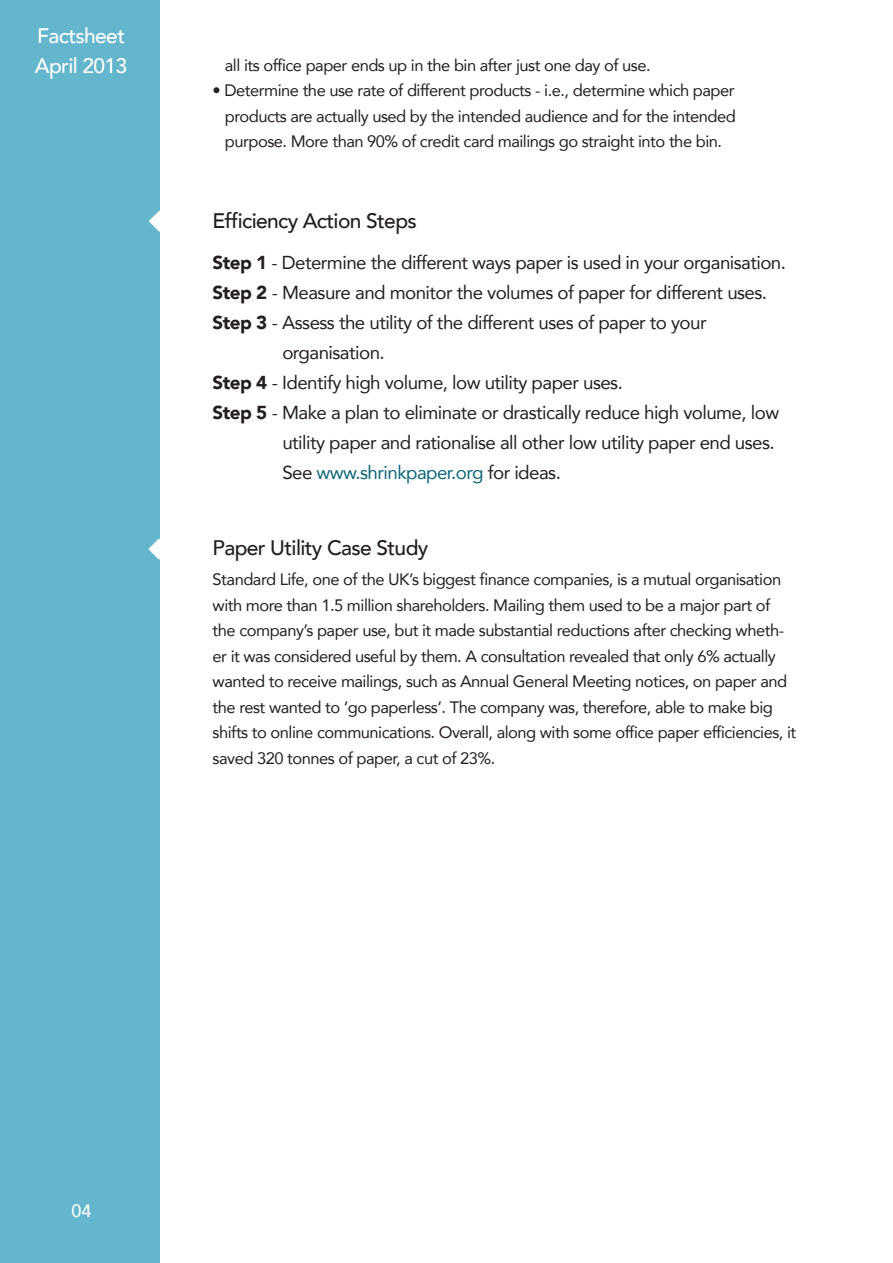
<style>
.page{position:relative;width:893px;height:1263px;background:#fff}
.page>*{position:absolute;margin:0;border:0;box-sizing:border-box;transform-origin:0 0}
.t1{font:500 21px "Avenir";letter-spacing:-.03em;color:#231f20}
.t2{font:500 21px "Avenir";letter-spacing:-.03em;color:#fff}
.t3{font:18.75px "Avenir";letter-spacing:-.03em;color:#231f20}
.t4{font:18.75px "Avenir";letter-spacing:-.03em;color:#0c6677}
.t5{font:500 18px "Avenir";color:#fff}
.t6{font:16.5px/25.5px "Avenir";letter-spacing:-.03em;color:#231f20}
.s1{font-weight:900}
.s2{color:#231f20}
</style>
<div class="page">
<div style="left:0;top:1px;width:159px;height:1262px;background:#63b6cc"></div>
<svg style="left:149px;top:211px;width:11px;height:21px"></svg>
<svg style="left:148px;top:538px;width:12px;height:22px"></svg>
<p class="t2" style="left:37px;top:18px;width:89px">Factsheet</p>
<p class="t2" style="left:35px;top:48px;width:94px">April 2013</p>
<p class="t6" style="left:225px;top:52px;width:427px">all its office paper ends up in the bin after just one day of use.</p>
<p class="t6" style="left:213px;top:77px;width:524px">• Determine the use rate of different products - i.e., determine which paper</p>
<p class="t6" style="left:225px;top:103px;width:512px">products are actually used by the intended audience and for the intended</p>
<p class="t6" style="left:225px;top:128px;width:499px">purpose. More than 90% of credit card mailings go straight into the bin.</p>
<p class="t1" style="left:213px;top:203px;width:206px">Efficiency Action Steps</p>
<p class="t3" style="left:213px;top:247px;width:575px"><span class="s1">Step 1</span> - Determine the different ways paper is used in your organisation.</p>
<p class="t3" style="left:213px;top:277px;width:556px"><span class="s1">Step 2</span> - Measure and monitor the volumes of paper for different uses.</p>
<p class="t3" style="left:213px;top:307px;width:496px"><span class="s1">Step 3</span> - Assess the utility of the different uses of paper to your</p>
<p class="t3" style="left:282px;top:337px;width:104px">organisation.</p>
<p class="t3" style="left:213px;top:367px;width:412px"><span class="s1">Step 4</span> - Identify high volume, low utility paper uses.</p>
<p class="t3" style="left:213px;top:397px;width:568px"><span class="s1">Step 5</span> - Make a plan to eliminate or drastically reduce high volume, low</p>
<p class="t3" style="left:282px;top:427px;width:494px">utility paper and rationalise all other low utility paper end uses.</p>
<p class="t4" style="left:282px;top:457px;width:280px"><span class="s2">See</span> www.shrinkpaper.org <span class="s2">for ideas.</span></p>
<p class="t1" style="left:213px;top:530px;width:217px">Paper Utility Case Study</p>
<p class="t6" style="left:213px;top:566px;width:585px">Standard Life, one of the UK’s biggest finance companies, is a mutual organisation with more than 1.5 million shareholders. Mailing them used to be a major part of the company’s paper use, but it made substantial reductions after checking wheth&shy;er it was considered useful by them. A consultation revealed that only 6% actually wanted to receive mailings, such as Annual General Meeting notices, on paper and the rest wanted to ‘go paperless’. The company was, therefore, able to make big shifts to online communications. Overall, along with some office paper efficiencies, it saved 320 tonnes of paper, a cut of 23%.</p>
<p class="t5" style="left:71px;top:1195px;width:22px">04</p>
</div>
